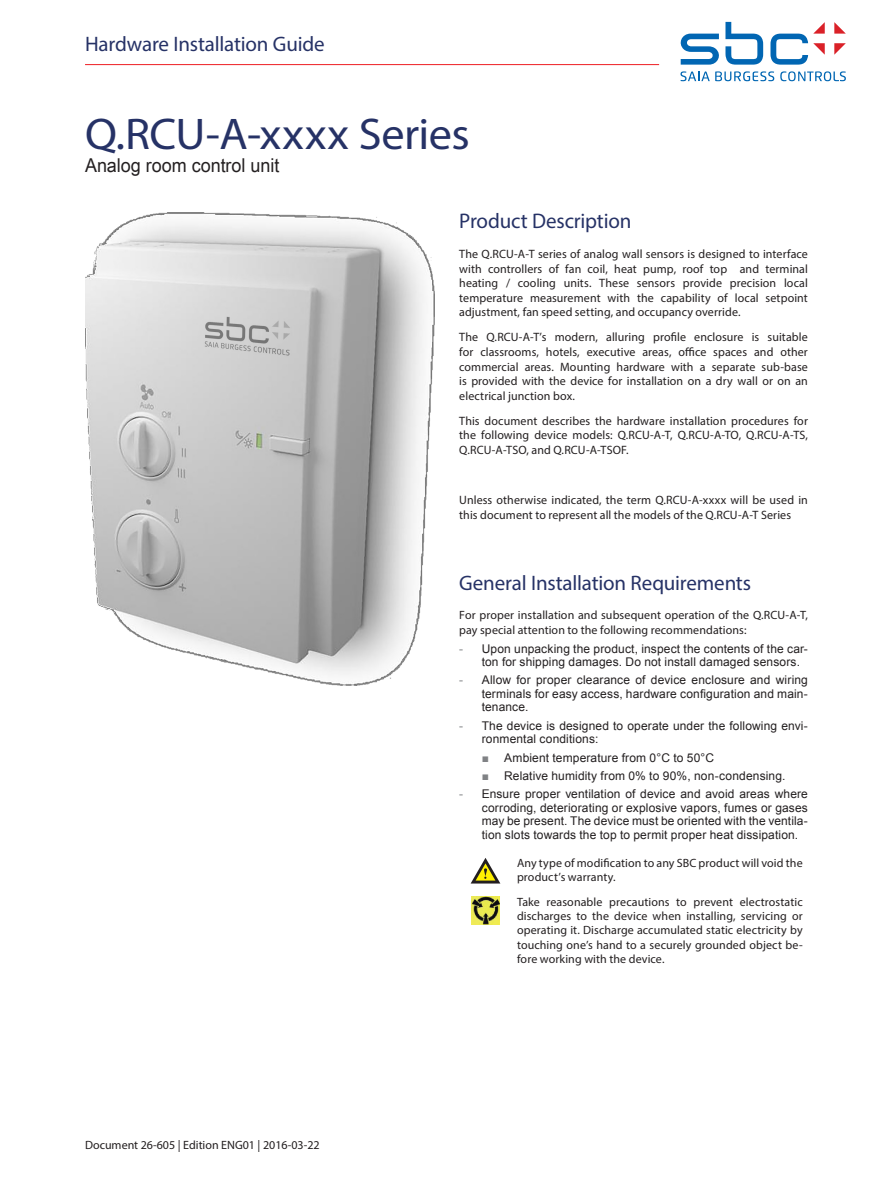
<style>
.page{position:relative;width:893px;height:1188px;background:#fff}
.page>*{position:absolute;margin:0;border:0;box-sizing:border-box;transform-origin:0 0}
.t1{font:44.55px "Myriad Pro";letter-spacing:-.01em;color:#263266;scale:1.04 1}
.HIG_-_Heading_1{font:21.15px "Myriad Pro";letter-spacing:-.01em;color:#263266}
.HIG_-_Heading_1-2{font:21px "Myriad Pro";letter-spacing:-.01em;color:#263266}
.t2{font:19.05px "Arial Unicode MS";color:#231f20;scale:.94 1}
.HIG_-_Body_Text{font:12.15px/14.5px "Myriad Pro";letter-spacing:.01em;color:#231f20;text-align:justify}
.t3{font:12px/13.5px "Arial";letter-spacing:.01em;color:#231f20}
.HIG_-_Body_Text-2{font:12px/14.4px "Myriad Pro";letter-spacing:.005em;color:#231f20}
.s1{color:#808285}
</style>
<div class="page">
<img style="left:85px;top:213px;width:349px;height:473px">
<svg style="left:680px;top:22px;width:166px;height:43px"></svg>
<svg style="left:680px;top:71px;width:94px;height:10px"></svg>
<svg style="left:780px;top:71px;width:66px;height:10px"></svg>
<hr style="left:85px;top:64px;width:574px;height:1px;background:#ee1d23">
<svg style="left:471px;top:858px;width:29px;height:26px"></svg>
<img style="left:471px;top:897px;width:29px;height:28px">
<h3 class="HIG_-_Heading_1-2" style="left:85px;top:31px;width:241px">Hardware Installation Guide</h3>
<h1 class="t1" style="left:85px;top:106px;width:371px">Q.RCU-A-xxxx Series</h1>
<h3 class="t2" style="left:85px;top:151px;width:208px">Analog room control unit</h3>
<p class="HIG_-_Heading_1" style="left:459px;top:208px;width:174px">Product Description</p>
<p class="HIG_-_Body_Text" style="left:459px;top:247px;width:350px">The Q.RCU-A-T series of analog wall sensors is designed to interface with controllers of fan coil, heat pump, roof top and terminal heating / cooling units. These sensors provide precision local temperature measurement with the capability of local setpoint adjustment, fan speed setting, and occupancy override.</p>
<p class="HIG_-_Body_Text" style="left:459px;top:330px;width:350px">The Q.RCU-A-T’s modern, alluring profile enclosure is suitable for classrooms, hotels, executive areas, office spaces and other commercial areas. Mounting hardware with a separate sub-base is provided with the device for installation on a dry wall or on an electrical junction box.</p>
<p class="HIG_-_Body_Text" style="left:459px;top:413px;width:350px">This document describes the hardware installation procedures for the following device models: Q.RCU-A-T, Q.RCU-A-TO, Q.RCU-A-TS, Q.RCU-A-TSO, and Q.RCU-A-TSOF.</p>
<p class="HIG_-_Body_Text" style="left:459px;top:493px;width:350px">Unless otherwise indicated, the term Q.RCU-A-xxxx will be used in this document to represent all the models of the Q.RCU-A-T Series</p>
<p class="HIG_-_Body_Text-2" style="left:85px;top:1138px;width:236px">Document 26-605 | Edition ENG01 | 2016-03-22</p>
<p class="HIG_-_Heading_1-2" style="left:459px;top:570px;width:293px">General Installation Requirements</p>
<p class="HIG_-_Body_Text-2" style="left:459px;top:608px;width:350px">For proper installation and subsequent operation of the Q.RCU-A-T, pay special attention to the following recommendations:</p>
<p class="t3" style="left:482px;top:642px;width:328px;text-indent:-22px"><span class="s1">-</span> Upon unpacking the product, inspect the contents of the car&shy;ton for shipping damages. Do not install damaged sensors.</p>
<p class="t3" style="left:482px;top:674px;width:328px;text-align:justify;text-indent:-22px"><span class="s1">-</span> Allow for proper clearance of device enclosure and wiring terminals for easy access, hardware configuration and main&shy;tenance.</p>
<p class="t3" style="left:482px;top:719px;width:328px;text-indent:-22px"><span class="s1">-</span> The device is designed to operate under the following envi&shy;ronmental conditions:</p>
<p class="t3" style="left:482px;top:751px;width:234px"><span class="s1">■</span> Ambient temperature from 0°C to 50°C</p>
<p class="t3" style="left:482px;top:769px;width:305px"><span class="s1">■</span> Relative humidity from 0% to 90%, non-condensing.</p>
<p class="t3" style="left:482px;top:788px;width:328px;text-align:justify;text-indent:-22px"><span class="s1">-</span> Ensure proper ventilation of device and avoid areas where corroding, deteriorating or explosive vapors, fumes or gases may be present. The device must be oriented with the ventila&shy;tion slots towards the top to permit proper heat dissipation.</p>
<p class="HIG_-_Body_Text-2" style="left:517px;top:856px;width:287px">Any type of modification to any SBC product will void the product’s warranty.</p>
<p class="HIG_-_Body_Text-2" style="left:517px;top:894px;width:287px;text-align:justify">Take reasonable precautions to prevent electrostatic discharges to the device when installing, servicing or operating it. Discharge accumulated static electricity by touching one’s hand to a securely grounded object be&shy;fore working with the device.</p>
</div>
